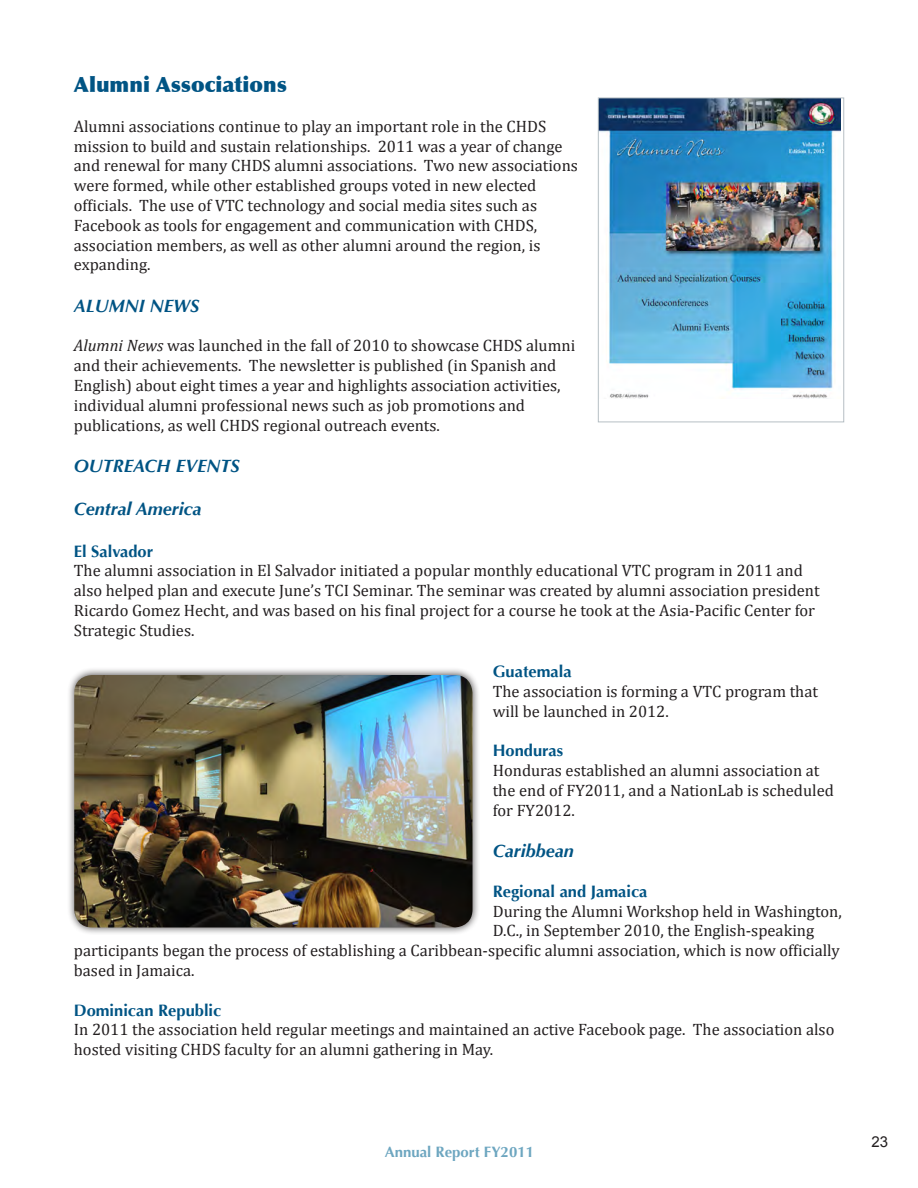
<style>
.page{position:relative;width:918px;height:1188px;background:#fff}
.page>*{position:absolute;margin:0;border:0;box-sizing:border-box;transform-origin:0 0}
.Normal__Web{font:900 21px "Optima";color:#005484}
.t1{font:italic 700 18px "Optima";color:#005484}
.t2{font:16.5px/19.8px "Cambria";color:#231f20}
.t3{font:700 16.5px "Optima";color:#005484}
.t4{font:700 15px "Optima";color:#6da6c0}
.t5{font:15px "Arial";color:#231f20}
.s1{font-style:italic}
</style>
<div class="page">
<div style="left:66px;top:667px;width:414px;height:268px;background:#231f20;opacity:.75"></div>
<img style="left:74px;top:675px;width:398px;height:252px">
<img style="left:600px;top:100px;width:241px;height:298px">
<div style="left:598px;top:98px;width:246px;height:324px;border:1px solid #b6bfc4"></div>
<p class="Normal__Web" style="left:74px;top:72px;width:215px">Alumni Associations</p>
<p class="t2" style="left:74px;top:116px;width:506px">Alumni associations continue to play an important role in the CHDS mission to build and sustain relationships. 2011 was a year of change and renewal for many CHDS alumni associations. Two new associations were formed, while other established groups voted in new elected officials. The use of VTC technology and social media sites such as Facebook as tools for engagement and communication with CHDS, association members, as well as other alumni around the region, is expanding.</p>
<p class="t1" style="left:74px;top:295px;width:127px">ALUMNI NEWS</p>
<p class="t2" style="left:74px;top:336px;width:503px"><span class="s1">Alumni News</span> was launched in the fall of 2010 to showcase CHDS alumni and their achievements. The newsletter is published (in Spanish and English) about eight times a year and highlights association activities, individual alumni professional news such as job promotions and publications, as well CHDS regional outreach events.</p>
<p class="t1" style="left:74px;top:455px;width:167px">OUTREACH EVENTS</p>
<p class="t1" style="left:74px;top:498px;width:129px">Central America</p>
<p class="t3" style="left:74px;top:541px;width:81px">El Salvador</p>
<p class="t2" style="left:74px;top:561px;width:747px">The alumni association in El Salvador initiated a popular monthly educational VTC program in 2011 and also helped plan and execute June’s TCI Seminar. The seminar was created by alumni association president Ricardo Gomez Hecht, and was based on his final project for a course he took at the Asia-Pacific Center for Strategic Studies.</p>
<p class="t3" style="left:493px;top:662px;width:80px">Guatemala</p>
<p class="t2" style="left:493px;top:681px;width:327px">The association is forming a VTC program that will be launched in 2012.</p>
<p class="t3" style="left:493px;top:741px;width:72px">Honduras</p>
<p class="t2" style="left:493px;top:761px;width:343px">Honduras established an alumni association at the end of FY2011, and a NationLab is scheduled for FY2012.</p>
<p class="t1" style="left:493px;top:840px;width:83px">Caribbean</p>
<p class="t3" style="left:493px;top:882px;width:156px">Regional and Jamaica</p>
<p class="t2" style="left:493px;top:901px;width:351px">During the Alumni Workshop held in Washington,</p>
<p class="t2" style="left:493px;top:921px;width:323px">D.C., in September 2010, the English-speaking</p>
<p class="t2" style="left:74px;top:941px;width:767px">participants began the process of establishing a Caribbean-specific alumni association, which is now officially</p>
<p class="t2" style="left:74px;top:960px;width:122px">based in Jamaica.</p>
<p class="t3" style="left:74px;top:1000px;width:149px">Dominican Republic</p>
<p class="t2" style="left:74px;top:1020px;width:762px">In 2011 the association held regular meetings and maintained an active Facebook page. The association also hosted visiting CHDS faculty for an alumni gathering in May.</p>
<p class="t4" style="left:385px;top:1144px;width:151px">Annual Report FY2011</p>
<p class="t5" style="left:871px;top:1132px;width:18px">23</p>
</div>
